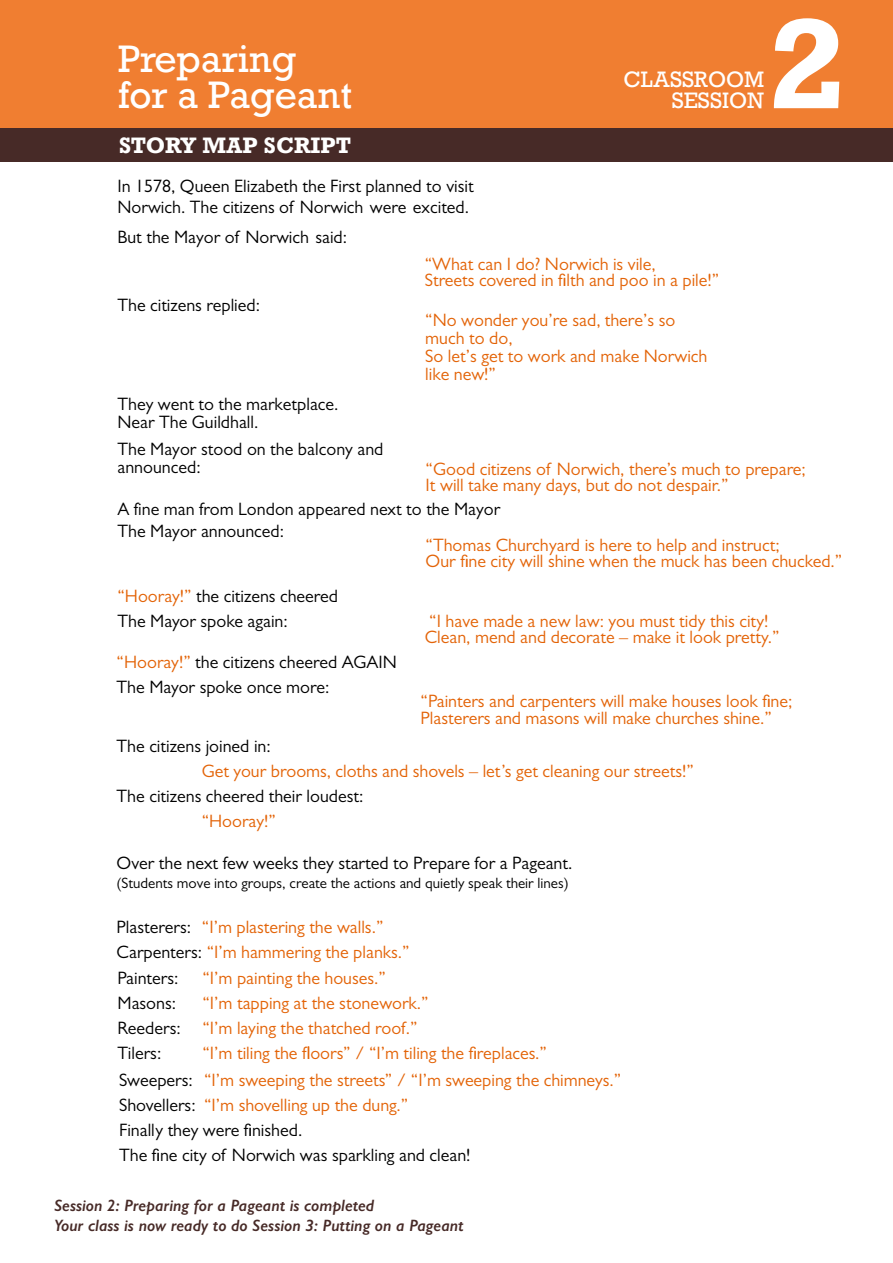
<style>
.page{position:relative;width:893px;height:1263px;background:#fff}
.page>*{position:absolute;margin:0;border:0;box-sizing:border-box;transform-origin:0 0}
.t1{font:700 120px "Rockwell";color:#fff}
.t2{font:36px/36px "Rockwell";color:#fff}
.t3{font:21px/21px "Rockwell";color:#fff;text-align:right}
.t4{font:700 21px "Rockwell";letter-spacing:.01em;color:#fff}
.t5{font:18px/16.5px "Gill Sans MT Std";color:#e36307}
.t6{font:18px/25px "Gill Sans MT Std";color:#000}
.t7{font:italic 600 16.5px/19.8px "Gill Sans";color:#472a27}
.t8{font:15px "Gill Sans MT Std";color:#000}
.s1{color:#e36307}
.s2{color:#000}
</style>
<div class="page">
<div style="left:0;top:128px;width:893px;height:34px;background:#472a27"></div>
<div style="left:0;top:0;width:893px;height:128px;background:#f07e31"></div>
<h2 class="t2" style="left:118px;top:42px;width:236px">Preparing for a Pageant</h2>
<p class="t3" style="left:623px;top:70px;width:142px">CLASSROOM<br>SESSION</p>
<h1 class="t1" style="left:769px;top:-13px;width:77px">2</h1>
<p class="t4" style="left:119px;top:132px;width:234px">STORY MAP SCRIPT</p>
<p class="t6" style="left:117px;top:175px;width:358px;line-height:21.6px">In 1578, Queen Elizabeth the First planned to visit<br>Norwich. The citizens of Norwich were excited.</p>
<p class="t6" style="left:117px;top:225px;width:231px">But the Mayor of Norwich said:</p>
<p class="t5" style="left:425px;top:255px;width:296px">“What can I do? Norwich is vile,<br>Streets covered in filth and poo in a pile!”</p>
<p class="t6" style="left:117px;top:292px;width:144px">The citizens replied:</p>
<p class="t5" style="left:425px;top:311px;width:284px;line-height:18px">“No wonder you’re sad, there’s so much to do,<br>So let’s get to work and make Norwich like new!”</p>
<p class="t6" style="left:117px;top:395px;width:223px;line-height:18px">They went to the marketplace.<br>Near The Guildhall.</p>
<p class="t6" style="left:117px;top:439px;width:267px;line-height:18px">The Mayor stood on the balcony and announced:</p>
<p class="t5" style="left:426px;top:460px;width:382px">“Good citizens of Norwich, there’s much to prepare;<br>It will take many days, but do not despair.”</p>
<p class="t6" style="left:117px;top:498px;width:384px;line-height:21.6px">A fine man from London appeared next to the Mayor<br>The Mayor announced:</p>
<p class="t5" style="left:426px;top:536px;width:418px">“Thomas Churchyard is here to help and instruct;<br>Our fine city will shine when the muck has been chucked.”</p>
<p class="t6" style="left:117px;top:583px;width:222px"><span class="s1">“Hooray!”</span> the citizens cheered<br>The Mayor spoke again:</p>
<p class="t5" style="left:425px;top:612px;width:356px">“I have made a new law: you must tidy this city!<br>Clean, mend and decorate – make it look pretty.”</p>
<p class="t6" style="left:117px;top:649px;width:282px"><span class="s1">“Hooray!”</span> the citizens cheered AGAIN<br>The Mayor spoke once more:</p>
<p class="t5" style="left:421px;top:693px;width:373px">“Painters and carpenters will make houses look fine;<br>Plasterers and masons will make churches shine.”</p>
<p class="t6" style="left:117px;top:733px;width:156px">The citizens joined in:</p>
<p class="t5" style="left:202px;top:762px;width:494px">Get your brooms, cloths and shovels – let’s get cleaning our streets!”</p>
<p class="t6" style="left:117px;top:783px;width:248px">The citizens cheered their loudest:</p>
<p class="t5" style="left:202px;top:812px;width:76px">“Hooray!”</p>
<p class="t6" style="left:117px;top:850px;width:457px">Over the next few weeks they started to Prepare for a Pageant.</p>
<p class="t8" style="left:117px;top:874px;width:454px">(Students move into groups, create the actions and quietly speak their lines)</p>
<p class="t5" style="left:117px;top:914px;width:295px;line-height:25.7px"><span class="s2">Plasterers:</span> “I’m plastering the walls.”<br><span class="s2">Carpenters:</span> “I’m hammering the planks.”<br><span class="s2">Painters:</span></p>
<p class="t5" style="left:202px;top:970px;width:185px">“I’m painting the houses.”</p>
<p class="t5" style="left:117px;top:990px;width:313px;line-height:25px;text-indent:85px">“I’m tapping at the stonework.”<br><span class="s2">Reeders:</span> “I’m laying the thatched roof.”<br><span class="s2">Tilers:</span></p>
<p class="t6" style="left:117px;top:990px;width:60px">Masons:</p>
<p class="t5" style="left:119px;top:1040px;width:503px;line-height:26.7px;text-align:center">“I’m tiling the floors” / “I’m tiling the fireplaces.”<br><span class="s2">Sweepers:</span> “I’m sweeping the streets” / “I’m sweeping the chimneys.”</p>
<p class="t6" style="left:119px;top:1092px;width:353px">Shovellers: <span class="s1">“I’m shovelling up the dung.”<br></span>Finally they were finished.<br>The fine city of Norwich was sparkling and clean!</p>
<p class="t7" style="left:54px;top:1196px;width:411px">Session 2: Preparing for a Pageant is completed<br>Your class is now ready to do Session 3: Putting on a Pageant</p>
</div>
